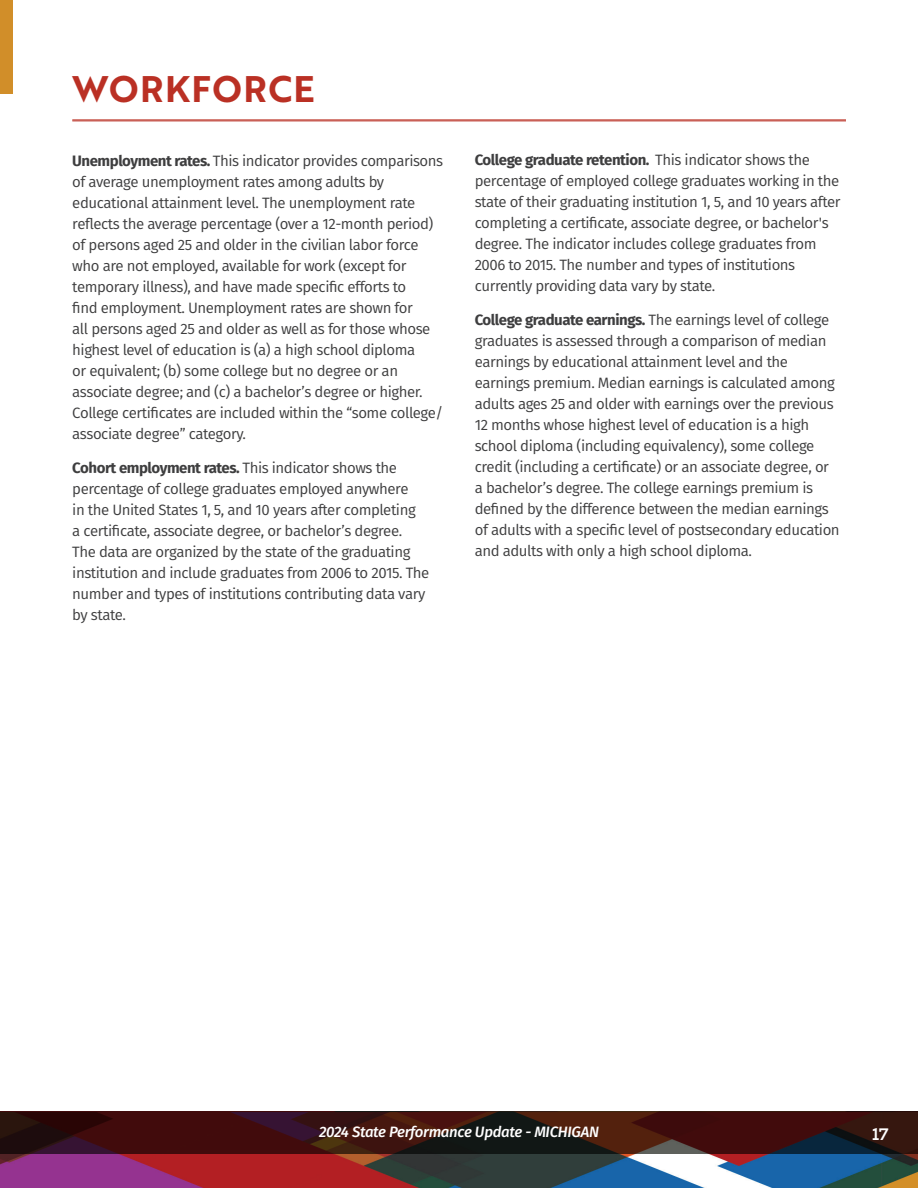
<style>
.page{position:relative;width:918px;height:1188px;background:#fff}
.page>*{position:absolute;margin:0;border:0;box-sizing:border-box;transform-origin:0 0}
.t1{font:36px "Brother 1816 Bold";letter-spacing:.04em;color:#ba3024}
.t2{font:800 16.5px "Nexa Slab";color:#fff}
.t3{font:15px/21px "Fira Sans";letter-spacing:-.03em;color:#3e3e3f}
.t4{font:italic 500 15px "Fira Sans";letter-spacing:-.02em;color:#fff}
.s1{font-weight:700}
</style>
<div class="page">
<img style="left:0;top:1154px;width:918px;height:34px">
<svg style="left:0;top:1111px;width:918px;height:43px;background:#361312"></svg>
<div style="left:0;top:0;width:12px;height:93px;background:#d18e29"></div>
<hr style="left:72px;top:120px;width:774px;height:1px;background:#ba3024">
<hr style="left:72px;top:121px;width:774px;height:1px;background:#ba3024">
<h1 class="t1" style="left:72px;top:61px;width:244px">WORKFORCE</h1>
<p class="t3" style="left:72px;top:149px;width:372px"><span class="s1">Unemployment rates.</span> This indicator provides comparisons of average unemployment rates among adults by educational attainment level. The unemployment rate reflects the average percentage (over a 12-month period) of persons aged 25 and older in the civilian labor force who are not employed, available for work (except for temporary illness), and have made specific efforts to<br>find employment. Unemployment rates are shown for<br>all persons aged 25 and older as well as for those whose highest level of education is (a) a high school diploma<br>or equivalent; (b) some college but no degree or an associate degree; and (c) a bachelor’s degree or higher.<br>College certificates are included within the “some college/ associate degree” category.</p>
<p class="t3" style="left:72px;top:457px;width:359px"><span class="s1">Cohort employment rates.</span> This indicator shows the percentage of college graduates employed anywhere<br>in the United States 1, 5, and 10 years after completing<br>a certificate, associate degree, or bachelor’s degree.<br>The data are organized by the state of the graduating institution and include graduates from 2006 to 2015. The number and types of institutions contributing data vary by state.</p>
<p class="t3" style="left:475px;top:149px;width:367px"><span class="s1">College graduate retention.</span> This indicator shows the percentage of employed college graduates working in the state of their graduating institution 1, 5, and 10 years after completing a certificate, associate degree, or bachelor's degree. The indicator includes college graduates from 2006 to 2015. The number and types of institutions currently providing data vary by state.</p>
<p class="t3" style="left:475px;top:309px;width:366px"><span class="s1">College graduate earnings.</span> The earnings level of college graduates is assessed through a comparison of median earnings by educational attainment level and the earnings premium. Median earnings is calculated among adults ages 25 and older with earnings over the previous 12 months whose highest level of education is a high school diploma (including equivalency), some college credit (including a certificate) or an associate degree, or a bachelor’s degree. The college earnings premium is defined by the difference between the median earnings of adults with a specific level of postsecondary education and adults with only a high school diploma.</p>
<p class="t4" style="left:319px;top:1120px;width:281px">2024 State Performance Update - MICHIGAN</p>
<p class="t2" style="left:872px;top:1124px;width:18px">17</p>
</div>
